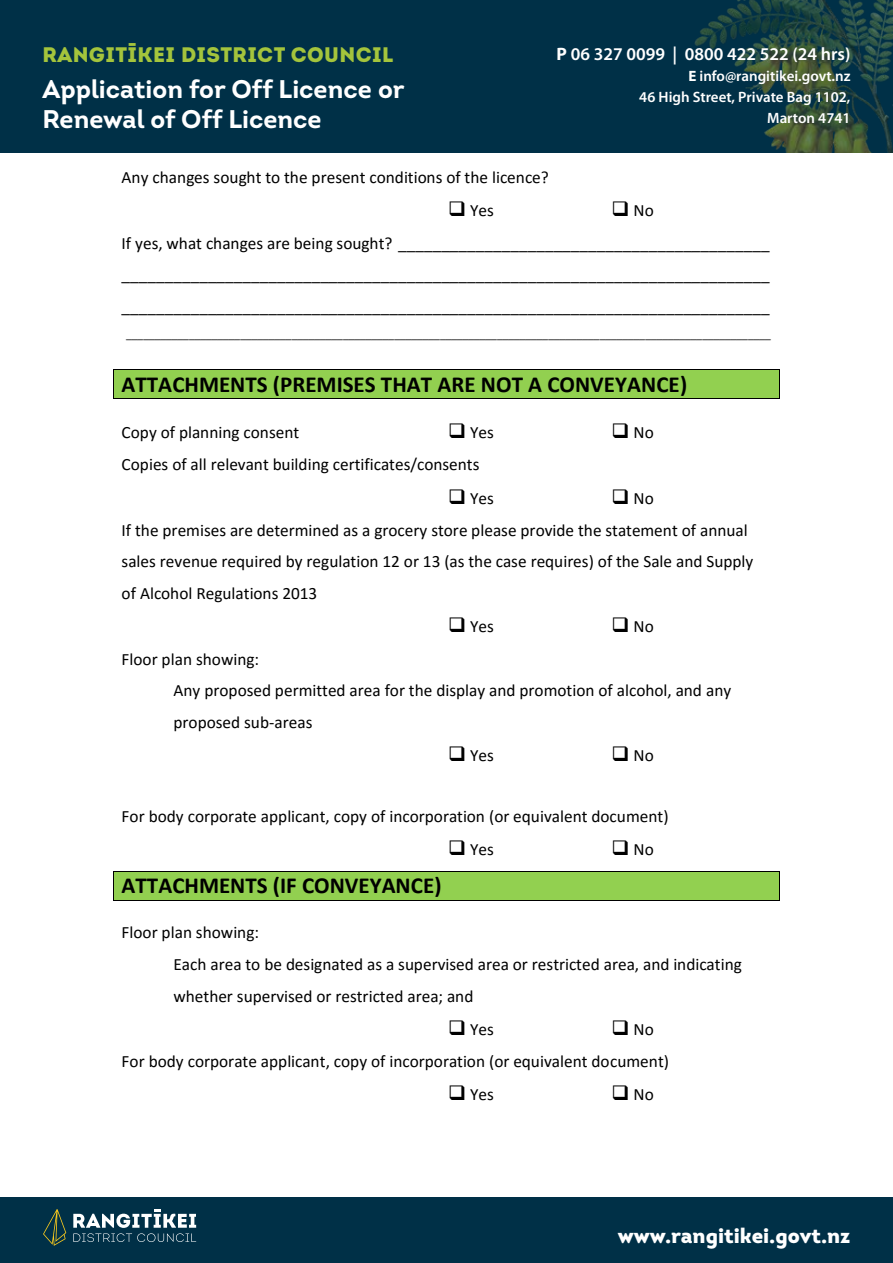
<style>
.page{position:relative;width:893px;height:1263px;background:#fff}
.page>*{position:absolute;margin:0;border:0;box-sizing:border-box;transform-origin:0 0}
.t1{font:700 25.5px/30.6px "Intro";color:#fff}
.t2{font:700 22.95px "Calibri";color:#000}
.t3{font:21px "Intro Black Caps";letter-spacing:.02em;color:#a4c43c}
.t4{font:900 21px "Intro";color:#fff}
.t5{font:600 18px "Myriad Pro";color:#fff}
.t6{font:17.25px/31.8px "Calibri";color:#000}
.t7{font:600 15px/21px "Myriad Pro";color:#fff;text-align:right}
.t8{font:11.55px "Calibri";color:#000}
.s1{font-weight:700}
</style>
<div class="page">
<div style="left:0;top:1197px;width:893px;height:66px;background:#003047"></div>
<svg style="left:43px;top:1209px;width:23px;height:37px"></svg>
<svg style="left:73px;top:1209px;width:123px;height:33px"></svg>
<div style="left:0;top:0;width:893px;height:152px;background:#003047"></div>
<img style="left:694px;top:0;width:199px;height:152px">
<div style="left:114px;top:370px;width:665px;height:28px;background:#92d050"></div>
<hr style="left:114px;top:369px;width:665px;height:1px;background:#000">
<svg style="left:113px;top:369px;width:1px;height:30px"></svg>
<hr style="left:114px;top:398px;width:665px;height:1px;background:#000">
<svg style="left:779px;top:369px;width:1px;height:30px"></svg>
<div style="left:114px;top:872px;width:665px;height:28px;background:#92d050"></div>
<hr style="left:114px;top:871px;width:665px;height:1px;background:#000">
<svg style="left:113px;top:871px;width:1px;height:30px"></svg>
<hr style="left:114px;top:900px;width:665px;height:1px;background:#000">
<svg style="left:779px;top:871px;width:1px;height:30px"></svg>
<p class="t3" style="left:43px;top:41px;width:352px">RANGITĪKEI DISTRICT COUNCIL</p>
<h1 class="t1" style="left:43px;top:73px;width:364px">Application for Off Licence or<br>Renewal of Off Licence</h1>
<p class="t5" style="left:557px;top:42px;width:295px"><span class="s1">P</span> 06 327 0099 | 0800 422 522 (24 hrs)</p>
<p class="t7" style="left:639px;top:65px;width:213px"><span class="s1">E</span> info@rangitikei.govt.nz<br>46 High Street, Private Bag 1102,<br>Marton 4741</p>
<p class="t6" style="left:122px;top:161px;width:429px">Any changes sought to the present conditions of the licence?</p>
<p class="t6" style="left:448px;top:194px;width:47px">❑ Yes</p>
<p class="t6" style="left:122px;top:194px;width:650px;text-indent:490px">❑ No<br>If yes, what changes are being sought? ___________________________________________ ___________________________________________________________________________ ___________________________________________________________________________</p>
<p class="t8" style="left:126px;top:326px;width:646px">_________________________________________________________________________________________________________________</p>
<h2 class="t2" style="left:122px;top:368px;width:567px">ATTACHMENTS (PREMISES THAT ARE NOT A CONVEYANCE)</h2>
<p class="t6" style="left:122px;top:416px;width:179px">Copy of planning consent</p>
<p class="t6" style="left:448px;top:416px;width:47px">❑ Yes</p>
<p class="t6" style="left:612px;top:416px;width:44px">❑ No</p>
<p class="t6" style="left:122px;top:448px;width:359px">Copies of all relevant building certificates/consents</p>
<p class="t6" style="left:448px;top:481px;width:47px">❑ Yes</p>
<p class="t6" style="left:122px;top:481px;width:633px;text-indent:490px">❑ No<br>If the premises are determined as a grocery store please provide the statement of annual sales revenue required by regulation 12 or 13 (as the case requires) of the Sale and Supply of Alcohol Regulations 2013</p>
<p class="t6" style="left:448px;top:610px;width:47px">❑ Yes</p>
<p class="t6" style="left:612px;top:610px;width:44px">❑ No</p>
<p class="t6" style="left:173px;top:643px;width:559px;text-indent:-52px">Floor plan showing:<br>Any proposed permitted area for the display and promotion of alcohol, and any proposed sub-areas</p>
<p class="t6" style="left:448px;top:739px;width:47px">❑ Yes</p>
<p class="t6" style="left:612px;top:739px;width:44px">❑ No</p>
<p class="t6" style="left:122px;top:800px;width:548px">For body corporate applicant, copy of incorporation (or equivalent document)</p>
<p class="t6" style="left:448px;top:833px;width:47px">❑ Yes</p>
<p class="t6" style="left:612px;top:833px;width:44px">❑ No</p>
<h2 class="t2" style="left:122px;top:869px;width:321px">ATTACHMENTS (IF CONVEYANCE)</h2>
<p class="t6" style="left:173px;top:916px;width:570px;text-indent:-52px">Floor plan showing:<br>Each area to be designated as a supervised area or restricted area, and indicating whether supervised or restricted area; and</p>
<p class="t6" style="left:448px;top:1012px;width:47px">❑ Yes</p>
<p class="t6" style="left:122px;top:1012px;width:549px;line-height:32.2px;text-indent:490px">❑ No<br>For body corporate applicant, copy of incorporation (or equivalent document)</p>
<p class="t6" style="left:448px;top:1078px;width:47px">❑ Yes</p>
<p class="t6" style="left:612px;top:1078px;width:44px">❑ No</p>
<p class="t4" style="left:618px;top:1221px;width:234px">www.rangitikei.govt.nz</p>
</div>
